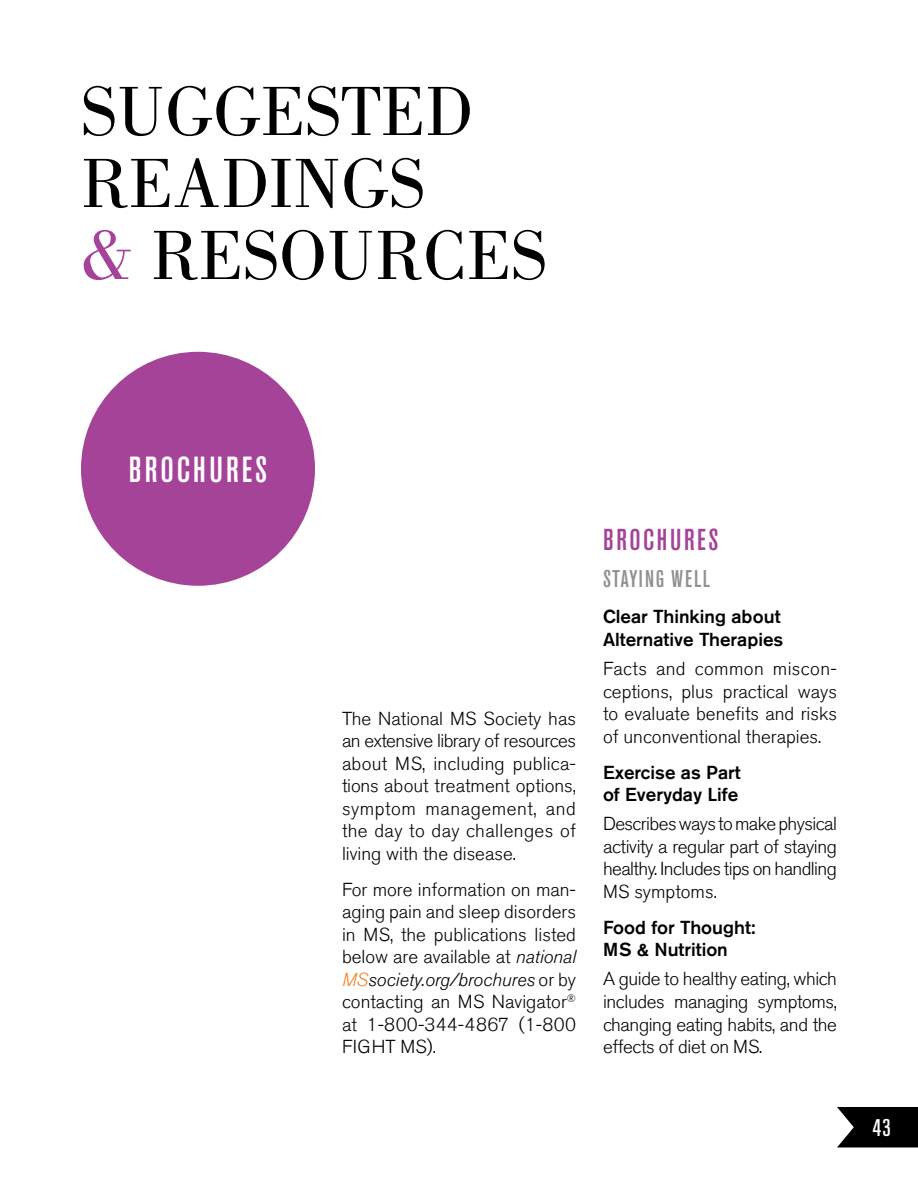
<style>
.page{position:relative;width:918px;height:1188px;background:#fff}
.page>*{position:absolute;margin:0;border:0;box-sizing:border-box;transform-origin:0 0}
.t1{font:72px/72px "Bodoni";color:#000}
.t2{font:500 condensed 36px "Akzidenz Grotesk BQ";letter-spacing:.08em;color:#fff}
.t3{font:500 condensed 30px "Akzidenz Grotesk BQ";letter-spacing:.08em;color:#a54399}
.t4{font:500 condensed 24px "Akzidenz Grotesk BQ";letter-spacing:.07em;color:#919195}
.t5{font:500 condensed 24px "Akzidenz Grotesk BQ";color:#fff}
.t6{font:300 18.75px/22.5px "Akzidenz Grotesk Std";color:#000;text-align:justify}
.t7{font:500 18.75px/22.5px "Akzidenz Grotesk Std";color:#000}
.s1{color:#a54399}
.s2{font-style:italic}
.s3{font-style:italic;color:#f58025}
</style>
<div class="page">
<div style="left:81px;top:352px;width:234px;height:234px;background:#a54399;border-radius:50%"></div>
<svg style="left:837px;top:1107px;width:81px;height:41px;background:#1d1d1d"></svg>
<h1 class="t1" style="left:81px;top:76px;width:462px">SUGGESTED<br>READINGS<br><span class="s1">&amp;</span> RESOURCES</h1>
<h2 class="t2" style="left:129px;top:449px;width:138px">BROCHURES</h2>
<p class="t6" style="left:342px;top:707px;width:236px">The National MS Society has an extensive library of resources about MS, including publica&shy;tions about treatment options, symptom management, and the day to day challenges of living with the disease.</p>
<p class="t6" style="left:342px;top:878px;width:236px">For more information on man&shy;aging pain and sleep disorders in MS, the publications listed below are available at <span class="s2">national </span><span class="s3">MS</span><span class="s2">society.org/brochures</span> or by contacting an MS Navigator<sup>® </sup>at 1-800-344-4867 (1-800<br>FIGHT MS).</p>
<h3 class="t3" style="left:603px;top:522px;width:115px">BROCHURES</h3>
<p class="t4" style="left:603px;top:565px;width:100px">STAYING WELL</p>
<p class="t7" style="left:603px;top:605px;width:182px">Clear Thinking about<br>Alternative Therapies</p>
<p class="t6" style="left:603px;top:658px;width:235px">Facts and common miscon&shy;ceptions, plus practical ways to evaluate benefits and risks of unconventional therapies.</p>
<p class="t7" style="left:603px;top:760px;width:139px">Exercise as Part of Everyday Life</p>
<p class="t6" style="left:603px;top:813px;width:236px">Describes ways to make physical activity a regular part of staying healthy. Includes tips on handling MS symptoms.</p>
<p class="t7" style="left:603px;top:916px;width:154px">Food for Thought:<br>MS &amp; Nutrition</p>
<p class="t6" style="left:603px;top:968px;width:236px">A guide to healthy eating, which includes managing symptoms, changing eating habits, and the effects of diet on MS.</p>
<p class="t5" style="left:873px;top:1114px;width:20px">43</p>
</div>
